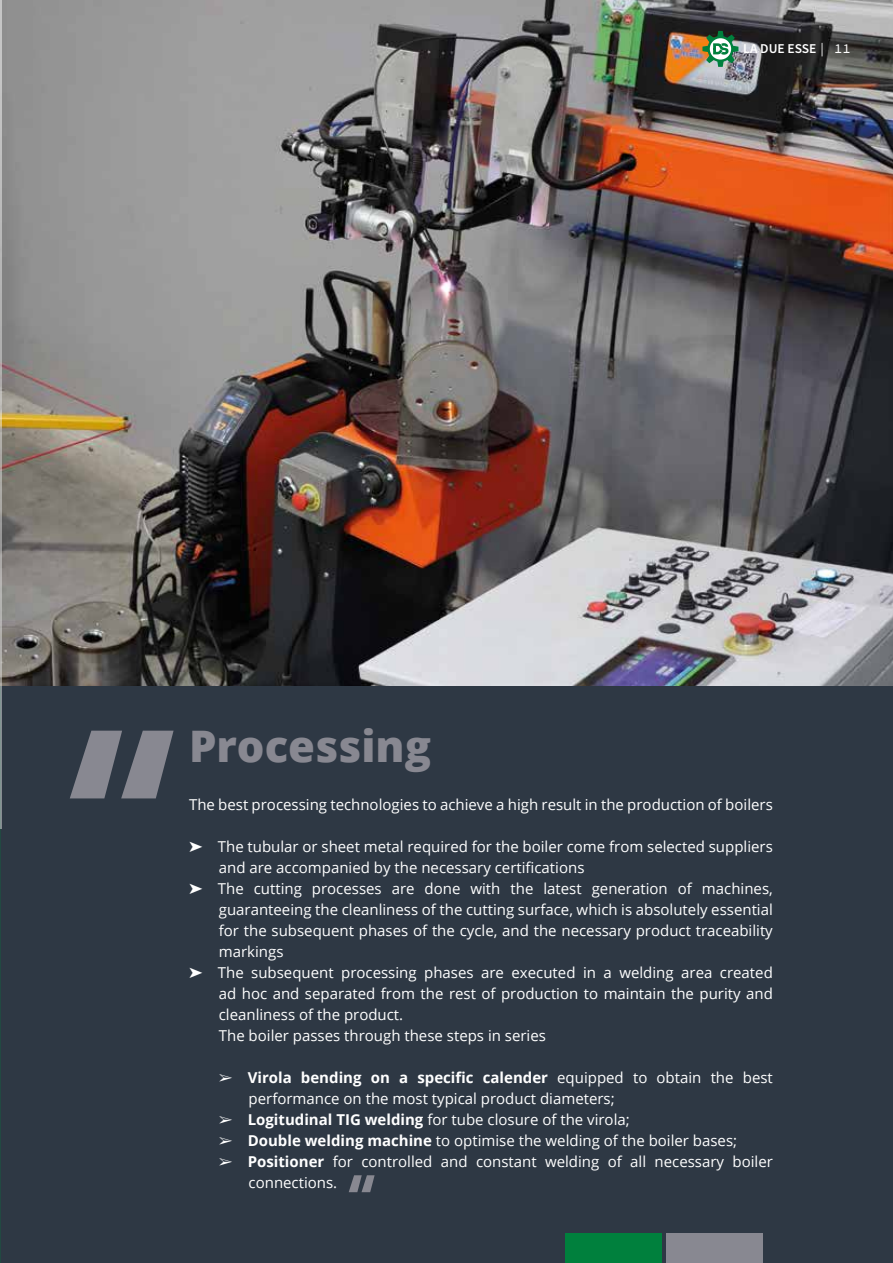
<style>
.page{position:relative;width:893px;height:1263px;background:#fff}
.page>*{position:absolute;margin:0;border:0;box-sizing:border-box;transform-origin:0 0}
.t1{font:800 43.5px "Open Sans";color:#888891}
.t2{font:15px/21px "Open Sans";color:#fff}
.t3{font:600 13.5px "Source Sans Pro";color:#fff}
.s1{font-family:"Source Code Pro";font-weight:400}
.s2{font-weight:700}
</style>
<div class="page">
<div style="left:0;top:680px;width:893px;height:583px;background:#2e3844"></div>
<img style="left:1px;top:0;width:892px;height:685px">
<img style="left:0;top:0;width:1px;height:828px">
<svg style="left:702px;top:31px;width:36px;height:36px"></svg>
<div style="left:565px;top:1233px;width:96px;height:30px;background:#00803d"></div>
<div style="left:667px;top:1233px;width:96px;height:30px;background:#888891"></div>
<svg style="left:349px;top:1175px;width:26px;height:17px"></svg>
<svg style="left:70px;top:731px;width:104px;height:67px"></svg>
<h1 class="t1" style="left:189px;top:713px;width:243px">Processing</h1>
<p class="t3" style="left:743px;top:40px;width:109px">LA DUE ESSE<span class="s1">| 11</span></p>
<p class="t2" style="left:189px;top:793px;width:585px">The best processing technologies to achieve a high result in the production of boilers</p>
<p class="t2" style="left:189px;top:835px;width:585px">➤ The tubular or sheet metal required for the boiler come from selected suppliers</p>
<p class="t2" style="left:219px;top:856px;width:367px">and are accompanied by the necessary certifications</p>
<p class="t2" style="left:189px;top:877px;width:585px">➤ The cutting processes are done with the latest generation of machines,</p>
<p class="t2" style="left:219px;top:898px;width:556px">guaranteeing the cleanliness of the cutting surface, which is absolutely essential</p>
<p class="t2" style="left:219px;top:919px;width:556px">for the subsequent phases of the cycle, and the necessary product traceability</p>
<p class="t2" style="left:219px;top:940px;width:66px">markings</p>
<p class="t2" style="left:189px;top:961px;width:585px">➤ The subsequent processing phases are executed in a welding area created</p>
<p class="t2" style="left:219px;top:982px;width:555px">ad hoc and separated from the rest of production to maintain the purity and</p>
<p class="t2" style="left:219px;top:1003px;width:186px">cleanliness of the product.</p>
<p class="t2" style="left:219px;top:1024px;width:329px">The boiler passes through these steps in series</p>
<p class="t2" style="left:249px;top:1066px;width:526px;text-indent:-30px">➢ <span class="s2">Virola bending on a specific calender</span> equipped to obtain the best performance on the most typical product diameters;</p>
<p class="t2" style="left:219px;top:1108px;width:412px">➢ <span class="s2">Logitudinal TIG welding</span> for tube closure of the virola;</p>
<p class="t2" style="left:219px;top:1129px;width:520px">➢ <span class="s2">Double welding machine</span> to optimise the welding of the boiler bases;</p>
<p class="t2" style="left:249px;top:1150px;width:526px;text-indent:-30px">➢ <span class="s2">Positioner</span> for controlled and constant welding of all necessary boiler connections.</p>
</div>
